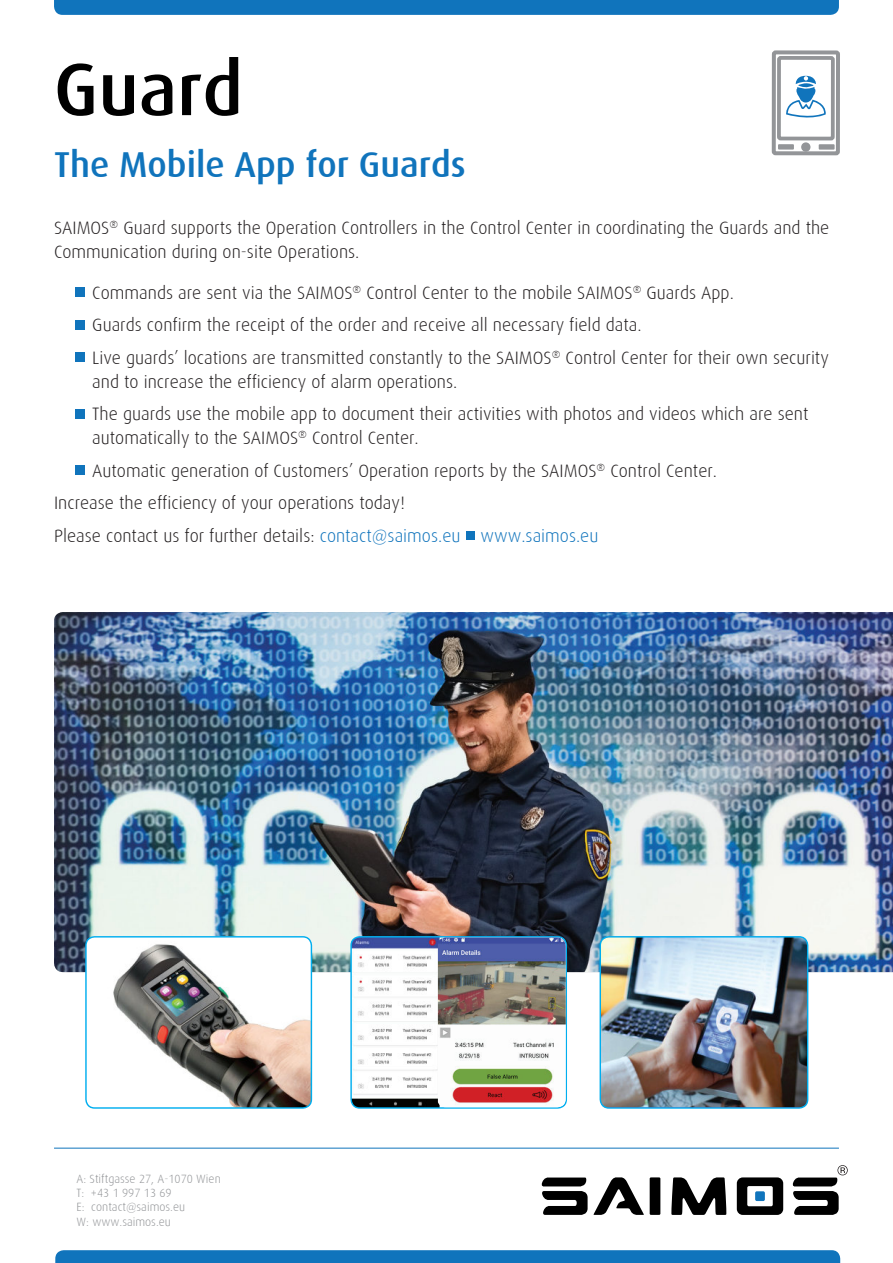
<style>
.page{position:relative;width:893px;height:1263px;background:#fff}
.page>*{position:absolute;margin:0;border:0;box-sizing:border-box;transform-origin:0 0}
.t1{font:500 74.1px "Dax";color:#000}
.t2{font:500 36px "Dax";color:#1074bc}
.t3{font:300 18px/32.5px "Dax";color:#231f20}
.t4{font:300 12px/14.4px "Dax";color:#939598}
.s1{color:#1074bc}
</style>
<div class="page">
<svg style="left:55px;top:1250px;width:785px;height:13px;background:#1476bd"></svg>
<div style="left:54px;top:0;width:785px;height:15px;background:#1074bc"></div>
<hr style="left:54px;top:1148px;width:785px;height:1px;background:#1074bc">
<img style="left:54px;top:612px;width:839px;height:360px">
<div style="left:86px;top:937px;width:225px;height:171px;background:#fff;border-radius:9px"></div>
<img style="left:113px;top:937px;width:198px;height:170px">
<div style="left:85px;top:936px;width:227px;height:173px;border:1px solid #00aeef;border-radius:9px"></div>
<img style="left:351px;top:937px;width:87px;height:170px">
<div style="left:350px;top:936px;width:217px;height:173px;border:1px solid #00aeef;border-radius:9px"></div>
<img style="left:600px;top:937px;width:208px;height:171px">
<div style="left:600px;top:936px;width:208px;height:173px;border:1px solid #00aeef;border-radius:9px"></div>
<div style="left:75px;top:287px;width:10px;height:10px;background:#1074bc"></div>
<div style="left:75px;top:320px;width:10px;height:10px;background:#1074bc"></div>
<div style="left:75px;top:352px;width:10px;height:10px;background:#1074bc"></div>
<div style="left:75px;top:409px;width:10px;height:10px;background:#1074bc"></div>
<div style="left:75px;top:465px;width:10px;height:10px;background:#1074bc"></div>
<svg style="left:542px;top:1177px;width:102px;height:38px"></svg>
<svg style="left:650px;top:1177px;width:10px;height:38px"></svg>
<svg style="left:671px;top:1177px;width:55px;height:38px"></svg>
<svg style="left:737px;top:1177px;width:46px;height:38px"></svg>
<div style="left:755px;top:1191px;width:10px;height:10px;background:#1074bc;border-radius:2px"></div>
<svg style="left:792px;top:1165px;width:56px;height:50px"></svg>
<img style="left:438px;top:937px;width:128px;height:170px">
<svg style="left:786px;top:76px;width:40px;height:42px"></svg>
<div style="left:772px;top:50px;width:68px;height:105px;border:4px solid #939598;border-radius:2px"></div>
<div style="left:777px;top:56px;width:58px;height:84px;border:4px solid #939598;border-radius:2px"></div>
<div style="left:778px;top:144px;width:16px;height:6px;border:2px solid #939598"></div>
<div style="left:819px;top:144px;width:16px;height:6px;border:2px solid #939598"></div>
<div style="left:802px;top:143px;width:8px;height:8px;background:#939598;border-radius:50%"></div>
<div style="left:801px;top:142px;width:9px;height:10px;border:2px solid #939598;border-radius:50%"></div>
<div style="left:466px;top:532px;width:9px;height:8px;background:#1074bc"></div>
<h1 class="t1" style="left:54px;top:48px;width:191px">Guard</h1>
<h2 class="t2" style="left:54px;top:144px;width:413px">The Mobile App for Guards</h2>
<p class="t3" style="left:54px;top:216px;width:777px;line-height:24px">SAIMOS<sup>®</sup> Guard supports the Operation Controllers in the Control Center in coordinating the Guards and the<br>Communication during on-site Operations.</p>
<p class="t3" style="left:92px;top:276px;width:738px">Commands are sent via the SAIMOS<sup>®</sup> Control Center to the mobile SAIMOS<sup>®</sup> Guards App.<br>Guards confirm the receipt of the order and receive all necessary field data.<br>Live guards’ locations are transmitted constantly to the SAIMOS<sup>®</sup> Control Center for their own security</p>
<p class="t3" style="left:92px;top:365px;width:718px">and to increase the efficiency of alarm operations.<br>The guards use the mobile app to document their activities with photos and videos which are sent</p>
<p class="t3" style="left:92px;top:422px;width:328px">automatically to the SAIMOS<sup>®</sup> Control Center.</p>
<p class="t3" style="left:92px;top:454px;width:626px">Automatic generation of Customers’ Operation reports by the SAIMOS<sup>®</sup> Control Center.</p>
<p class="t3" style="left:54px;top:487px;width:352px">Increase the efficiency of your operations today!</p>
<p class="t3" style="left:54px;top:519px;width:546px">Please contact us for further details: <span class="s1">contact@saimos.eu www.saimos.eu</span></p>
<p class="t4" style="left:77px;top:1171px;width:146px">A: Stiftgasse 27, A-1070 Wien<br>T: +43 1 997 13 69<br>E: contact@saimos.eu<br>W: www.saimos.eu</p>
</div>
